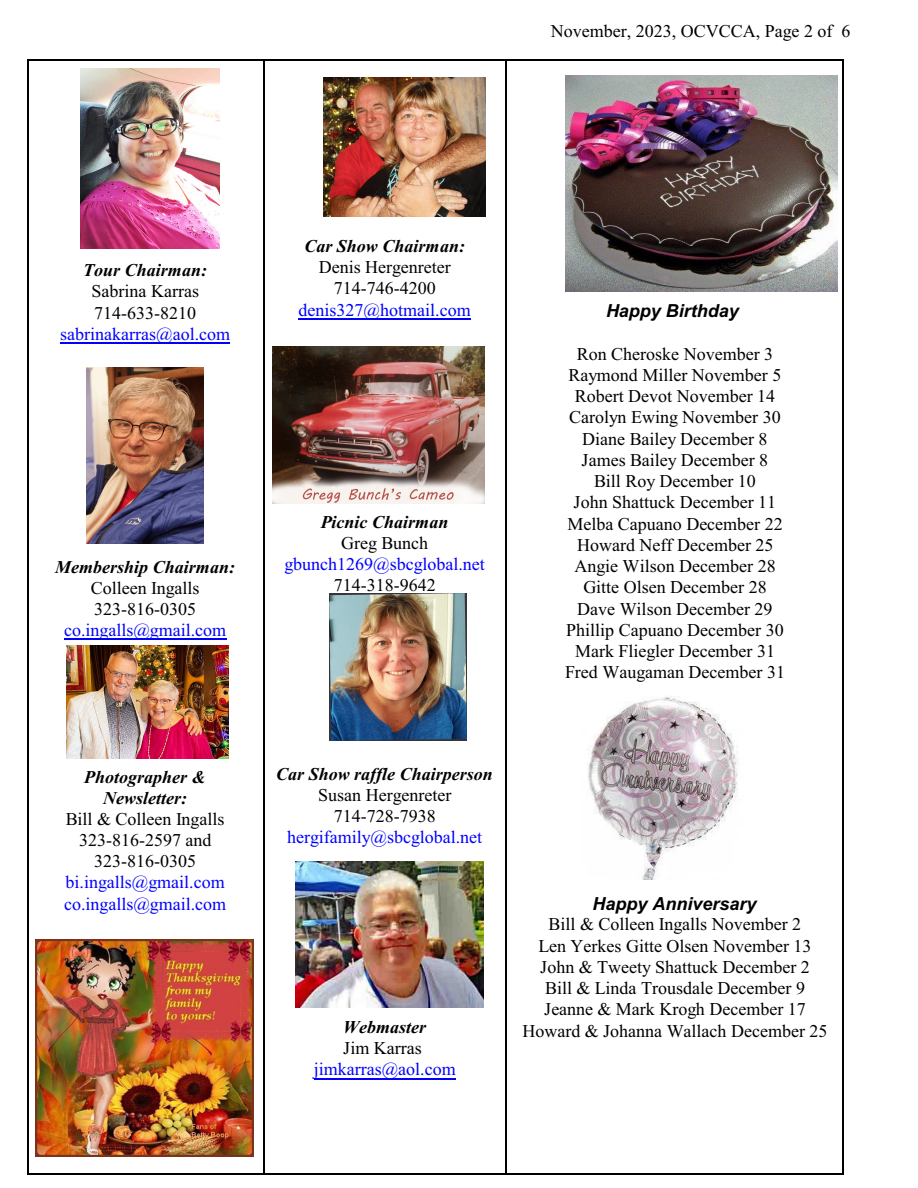
<style>
.page{position:relative;width:918px;height:1188px;background:#fff}
.page>*{position:absolute;margin:0;border:0;box-sizing:border-box;transform-origin:0 0}
.t1{font:18px/21.3px "Times New Roman";color:#000;text-align:center}
.t2{font:18px/21.3px "Times New Roman";color:#00f}
.t3{font:italic 700 18px/20.9px "Times New Roman";color:#000;text-align:center}
.t4{font:italic 700 18px "Arial";color:#000}
</style>
<div class="page">
<hr style="left:27px;top:60px;width:1px;height:1115px;background:#000">
<hr style="left:27px;top:60px;width:236px;height:1px;background:#000">
<hr style="left:27px;top:1173px;width:236px;height:2px;background:#000">
<hr style="left:263px;top:60px;width:2px;height:1115px;background:#000">
<hr style="left:505px;top:60px;width:1px;height:1115px;background:#000">
<hr style="left:263px;top:60px;width:243px;height:1px;background:#000">
<hr style="left:263px;top:1173px;width:243px;height:2px;background:#000">
<hr style="left:842px;top:60px;width:1px;height:1115px;background:#000">
<hr style="left:506px;top:60px;width:337px;height:1px;background:#000">
<hr style="left:506px;top:1173px;width:337px;height:2px;background:#000">
<img style="left:80px;top:69px;width:140px;height:179px">
<img style="left:87px;top:368px;width:117px;height:175px">
<img style="left:66px;top:645px;width:162px;height:113px">
<img style="left:36px;top:939px;width:217px;height:218px">
<img style="left:323px;top:78px;width:162px;height:139px">
<img style="left:273px;top:346px;width:211px;height:157px">
<img style="left:329px;top:594px;width:137px;height:146px">
<img style="left:296px;top:861px;width:187px;height:147px">
<img style="left:565px;top:75px;width:272px;height:217px">
<img style="left:588px;top:696px;width:150px;height:184px">
<hr style="left:60px;top:343px;width:170px;height:1px;background:#00f">
<hr style="left:64px;top:639px;width:162px;height:1px;background:#00f">
<hr style="left:299px;top:318px;width:172px;height:2px;background:#00f">
<hr style="left:314px;top:1078px;width:142px;height:1px;background:#00f">
<p class="t1" style="left:551px;top:22px;width:301px">November, 2023, OCVCCA, Page 2 of 6</p>
<p class="t3" style="left:83px;top:262px;width:126px">Tour Chairman:</p>
<p class="t1" style="left:92px;top:282px;width:109px;text-align:left">Sabrina Karras<br>714-633-8210</p>
<p class="t2" style="left:60px;top:325px;width:172px">sabrinakarras@aol.com</p>
<p class="t3" style="left:55px;top:558px;width:182px">Membership Chairman:</p>
<p class="t1" style="left:91px;top:579px;width:110px;text-align:left">Colleen Ingalls<br>323-816-0305</p>
<p class="t2" style="left:64px;top:621px;width:164px">co.ingalls@gmail.com</p>
<p class="t3" style="left:84px;top:768px;width:123px">Photographer &amp;<br>Newsletter:</p>
<p class="t1" style="left:66px;top:810px;width:160px">Bill &amp; Colleen Ingalls<br>323-816-2597 and<br>323-816-0305</p>
<p class="t2" style="left:64px;top:874px;width:164px">bi.ingalls@gmail.com co.ingalls@gmail.com</p>
<p class="t3" style="left:304px;top:238px;width:162px">Car Show Chairman:</p>
<p class="t1" style="left:319px;top:258px;width:134px">Denis Hergenreter<br>714-746-4200</p>
<p class="t2" style="left:299px;top:301px;width:174px">denis327@hotmail.com</p>
<p class="t3" style="left:321px;top:514px;width:129px">Picnic Chairman</p>
<p class="t1" style="left:341px;top:534px;width:89px">Greg Bunch</p>
<p class="t2" style="left:284px;top:555px;width:202px">gbunch1269@sbcglobal.net</p>
<p class="t1" style="left:334px;top:577px;width:103px">714-318-9642</p>
<p class="t4" style="left:606px;top:304px;width:134px">Happy Birthday</p>
<p class="t1" style="left:565px;top:345px;width:222px">Ron Cheroske November 3<br>Raymond Miller November 5<br>Robert Devot November 14<br>Carolyn Ewing November 30<br>Diane Bailey December 8<br>James Bailey December 8<br>Bill Roy December 10<br>John Shattuck December 11<br>Melba Capuano December 22<br>Howard Neff December 25<br>Angie Wilson December 28<br>Gitte Olsen December 28<br>Dave Wilson December 29<br>Phillip Capuano December 30<br>Mark Fliegler December 31<br>Fred Waugaman December 31</p>
<p class="t3" style="left:276px;top:765px;width:218px">Car Show raffle Chairperson</p>
<p class="t1" style="left:318px;top:786px;width:135px">Susan Hergenreter<br>714-728-7938</p>
<p class="t2" style="left:287px;top:828px;width:196px">hergifamily@sbcglobal.net</p>
<p class="t3" style="left:343px;top:1019px;width:85px">Webmaster</p>
<p class="t1" style="left:343px;top:1039px;width:80px">Jim Karras</p>
<p class="t2" style="left:314px;top:1060px;width:144px">jimkarras@aol.com</p>
<p class="t4" style="left:593px;top:896px;width:165px">Happy Anniversary</p>
<p class="t1" style="left:523px;top:915px;width:307px">Bill &amp; Colleen Ingalls November 2<br>Len Yerkes Gitte Olsen November 13<br>John &amp; Tweety Shattuck December 2<br>Bill &amp; Linda Trousdale December 9<br>Jeanne &amp; Mark Krogh December 17<br>Howard &amp; Johanna Wallach December 25</p>
</div>
